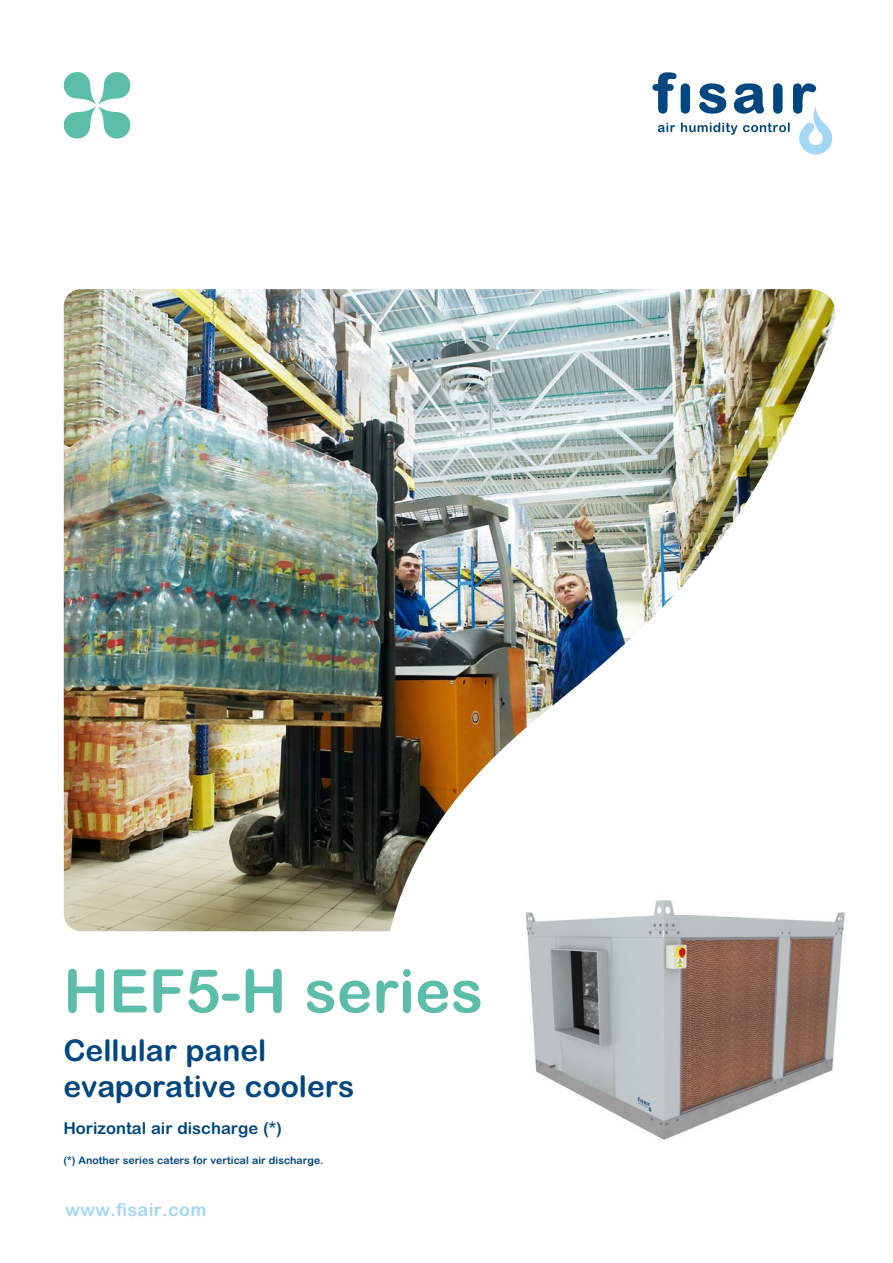
<style>
.page{position:relative;width:893px;height:1263px;background:#fff}
.page>*{position:absolute;margin:0;border:0;box-sizing:border-box;transform-origin:0 0}
.t1{font:700 60px "Arial Rounded MT";color:#5cbda8}
.t2{font:700 30px/36px "Arial Rounded MT";color:#00467f}
.t3{font:700 18px "Arial Rounded MT";letter-spacing:.02em;color:#a3d7f4}
.t4{font:700 16.5px "Arial Rounded MT";color:#00467f}
.t5{font:700 10.5px "Arial Rounded MT";color:#00467f}
</style>
<div class="page">
<img style="left:64px;top:289px;width:771px;height:642px">
<svg style="left:64px;top:72px;width:66px;height:67px"></svg>
<svg style="left:652px;top:72px;width:180px;height:82px"></svg>
<img style="left:515px;top:891px;width:330px;height:249px">
<h1 class="t1" style="left:63px;top:956px;width:421px">HEF5-H series</h1>
<h2 class="t2" style="left:63px;top:1032px;width:292px">Cellular panel evaporative coolers</h2>
<h3 class="t4" style="left:63px;top:1118px;width:220px">Horizontal air discharge (*)</h3>
<p class="t5" style="left:63px;top:1154px;width:262px">(*) Another series caters for vertical air discharge.</p>
<h3 class="t3" style="left:65px;top:1199px;width:142px">www.fisair.com</h3>
</div>
